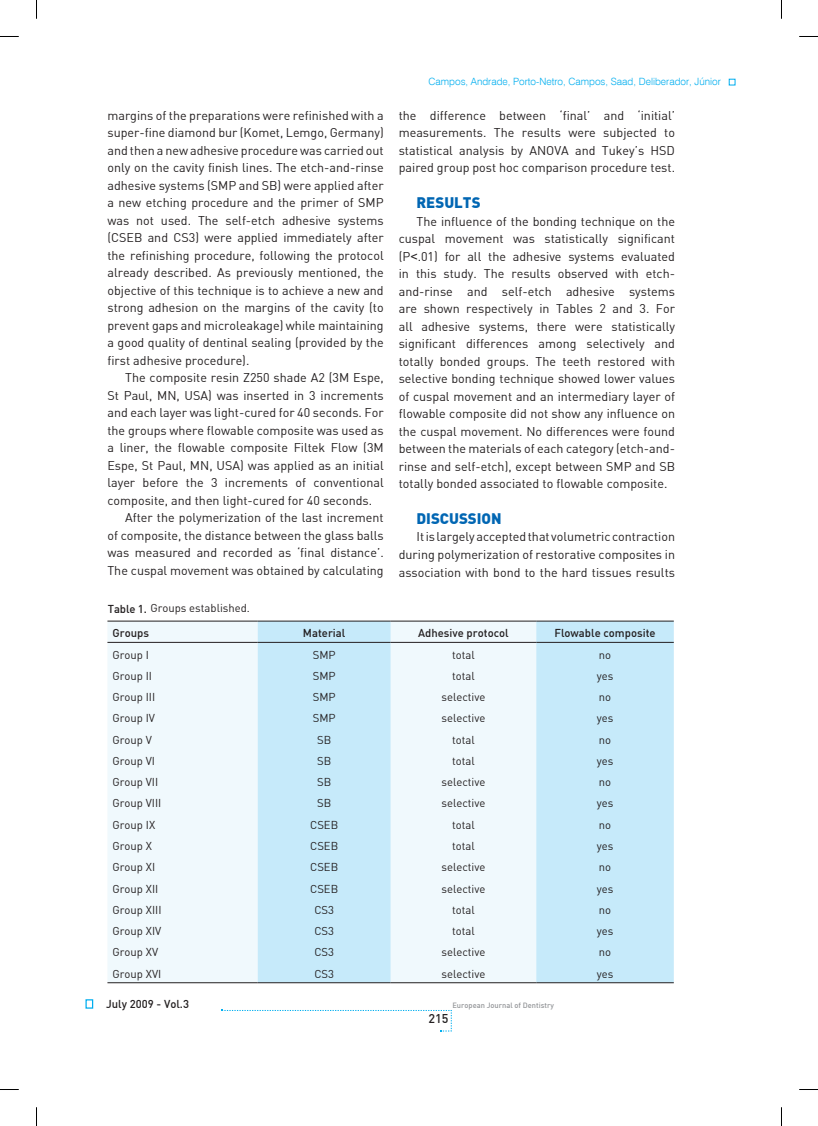
<style>
.page{position:relative;width:818px;height:1126px;background:#fff}
.page>*{position:absolute;margin:0;border:0;box-sizing:border-box;transform-origin:0 0}
.t1{font:15px "Din B Black";color:#0166b3}
.t2{font:12.5px/17.5px "Din B Regular";color:#231f20;text-align:justify}
.t3{font:12.5px "Din B Medium";color:#231f20}
.t4{font:11.25px "Din B Regular";color:#231f20}
.t5{font:11.25px "Din B Medium";color:#231f20}
.t6{font:300 10px "Swiss 721 BT";color:#00aeef}
.t7{font:7.5px "Din B Medium";color:#939598}
.s1{font-family:"Din B Medium"}
.s2{font-family:"Arial"}
</style>
<div class="page">
<div style="left:85px;top:999px;width:8px;height:9px;border:1px solid #00aeef"></div>
<svg style="left:222px;top:1009px;width:230px;height:22px"></svg>
<div style="left:107px;top:621px;width:150px;height:361px;background:#f0f9fd"></div>
<svg style="left:257px;top:621px;width:416px;height:361px;fill:#c6eafa"></svg>
<hr style="left:107px;top:642px;width:150px;height:1px;background:#231f20">
<hr style="left:257px;top:642px;width:133px;height:1px;background:#231f20">
<hr style="left:390px;top:642px;width:146px;height:1px;background:#231f20">
<hr style="left:536px;top:642px;width:137px;height:1px;background:#231f20">
<hr style="left:107px;top:620px;width:150px;height:1px;background:#231f20">
<hr style="left:257px;top:620px;width:133px;height:1px;background:#231f20">
<hr style="left:390px;top:620px;width:146px;height:1px;background:#231f20">
<hr style="left:536px;top:620px;width:137px;height:1px;background:#231f20">
<hr style="left:107px;top:982px;width:150px;height:1px;background:#231f20">
<hr style="left:257px;top:982px;width:133px;height:1px;background:#231f20">
<hr style="left:390px;top:982px;width:146px;height:1px;background:#231f20">
<hr style="left:536px;top:982px;width:137px;height:1px;background:#231f20">
<svg style="left:728px;top:79px;width:6px;height:6px"></svg>
<svg style="left:0;top:36px;width:19px;height:1px"></svg>
<svg style="left:799px;top:36px;width:18px;height:1px"></svg>
<svg style="left:0;top:1089px;width:19px;height:1px"></svg>
<svg style="left:799px;top:1089px;width:18px;height:1px"></svg>
<svg style="left:36px;top:0;width:1px;height:19px"></svg>
<svg style="left:36px;top:1107px;width:1px;height:18px"></svg>
<p class="t2" style="left:107px;top:106px;width:278px">margins of the preparations were refinished with a super-fine diamond bur (Komet, Lemgo, Germany) and then a new adhesive procedure was carried out only on the cavity finish lines. The etch-and-rinse adhesive systems (SMP and SB) were applied after a new etching procedure and the primer of SMP was not used. The self-etch adhesive systems (CSEB and CS3) were applied immediately after the refinishing procedure, following the protocol already described. As previously mentioned, the objective of this technique is to achieve a new and strong adhesion on the margins of the cavity (to prevent gaps and microleakage) while maintaining a good quality of dentinal sealing (provided by the first adhesive procedure).</p>
<p class="t2" style="left:125px;top:369px;width:260px">The composite resin Z250 shade A2 (3M Espe,</p>
<p class="t2" style="left:107px;top:386px;width:277px">St Paul, MN, USA) was inserted in 3 increments</p>
<p class="t2" style="left:107px;top:404px;width:277px">and each layer was light-cured for 40 seconds. For</p>
<p class="t2" style="left:107px;top:421px;width:277px">the groups where flowable composite was used as</p>
<p class="t2" style="left:107px;top:439px;width:277px">a liner, the flowable composite Filtek Flow (3M</p>
<p class="t2" style="left:107px;top:456px;width:277px">Espe, St Paul, MN, USA) was applied as an initial</p>
<p class="t2" style="left:107px;top:474px;width:277px">layer before the 3 increments of conventional</p>
<p class="t2" style="left:107px;top:491px;width:266px">composite, and then light-cured for 40 seconds.</p>
<p class="t2" style="left:125px;top:509px;width:260px">After the polymerization of the last increment</p>
<p class="t2" style="left:107px;top:526px;width:278px">of composite, the distance between the glass balls</p>
<p class="t2" style="left:107px;top:544px;width:277px">was measured and recorded as ‘final distance’.</p>
<p class="t2" style="left:107px;top:561px;width:277px">The cuspal movement was obtained by calculating</p>
<p class="t4" style="left:108px;top:601px;width:143px"><span class="s1">Table 1.</span> Groups established.</p>
<p class="t6" style="left:428px;top:76px;width:293px">Campos, Andrade, Porto-Netro, Campos, Saad, Deliberador, Júnior</p>
<p class="t2" style="left:398px;top:106px;width:277px">the difference between ‘final’ and ‘initial’ measurements. The results were subjected to statistical analysis by ANOVA and Tukey’s HSD paired group post hoc comparison procedure test.</p>
<p class="t1" style="left:416px;top:193px;width:66px">RESULTS</p>
<p class="t2" style="left:398px;top:212px;width:278px;text-indent:18px">The influence of the bonding technique on the cuspal movement was statistically significant (P<span class="s2">&lt;</span>.01) for all the adhesive systems evaluated in this study. The results observed with etch&shy;and-rinse and self-etch adhesive systems are shown respectively in Tables 2 and 3. For all adhesive systems, there were statistically significant differences among selectively and totally bonded groups. The teeth restored with selective bonding technique showed lower values of cuspal movement and an intermediary layer of flowable composite did not show any influence on the cuspal movement. No differences were found between the materials of each category (etch-and&shy;rinse and self-etch), except between SMP and SB totally bonded associated to flowable composite.</p>
<p class="t1" style="left:416px;top:508px;width:87px">DISCUSSION</p>
<p class="t2" style="left:398px;top:528px;width:277px;text-indent:18px">It is largely accepted that volumetric contraction during polymerization of restorative composites in association with bond to the hard tissues results</p>
<p class="t5" style="left:112px;top:626px;width:38px">Groups</p>
<p class="t5" style="left:303px;top:626px;width:44px">Material</p>
<p class="t5" style="left:418px;top:626px;width:92px">Adhesive protocol</p>
<p class="t5" style="left:554px;top:626px;width:103px">Flowable composite</p>
<p class="t4" style="left:112px;top:647px;width:38px">Group I</p>
<p class="t4" style="left:312px;top:647px;width:24px">SMP</p>
<p class="t4" style="left:452px;top:647px;width:24px">total</p>
<p class="t4" style="left:598px;top:647px;width:14px">no</p>
<p class="t4" style="left:112px;top:668px;width:41px">Group II</p>
<p class="t4" style="left:312px;top:668px;width:24px">SMP</p>
<p class="t4" style="left:452px;top:668px;width:24px">total</p>
<p class="t4" style="left:596px;top:668px;width:18px">yes</p>
<p class="t4" style="left:112px;top:690px;width:44px">Group III</p>
<p class="t4" style="left:312px;top:690px;width:24px">SMP</p>
<p class="t4" style="left:441px;top:690px;width:45px">selective</p>
<p class="t4" style="left:598px;top:690px;width:14px">no</p>
<p class="t4" style="left:112px;top:711px;width:44px">Group IV</p>
<p class="t4" style="left:312px;top:711px;width:24px">SMP</p>
<p class="t4" style="left:441px;top:711px;width:45px">selective</p>
<p class="t4" style="left:596px;top:711px;width:18px">yes</p>
<p class="t4" style="left:112px;top:732px;width:41px">Group V</p>
<p class="t4" style="left:317px;top:732px;width:16px">SB</p>
<p class="t4" style="left:452px;top:732px;width:24px">total</p>
<p class="t4" style="left:598px;top:732px;width:14px">no</p>
<p class="t4" style="left:112px;top:753px;width:44px">Group VI</p>
<p class="t4" style="left:317px;top:753px;width:16px">SB</p>
<p class="t4" style="left:452px;top:753px;width:24px">total</p>
<p class="t4" style="left:596px;top:753px;width:18px">yes</p>
<p class="t4" style="left:112px;top:775px;width:47px">Group VII</p>
<p class="t4" style="left:317px;top:775px;width:16px">SB</p>
<p class="t4" style="left:441px;top:775px;width:45px">selective</p>
<p class="t4" style="left:598px;top:775px;width:14px">no</p>
<p class="t4" style="left:112px;top:796px;width:50px">Group VIII</p>
<p class="t4" style="left:317px;top:796px;width:16px">SB</p>
<p class="t4" style="left:441px;top:796px;width:45px">selective</p>
<p class="t4" style="left:596px;top:796px;width:18px">yes</p>
<p class="t4" style="left:112px;top:817px;width:44px">Group IX</p>
<p class="t4" style="left:310px;top:817px;width:30px">CSEB</p>
<p class="t4" style="left:452px;top:817px;width:24px">total</p>
<p class="t4" style="left:598px;top:817px;width:14px">no</p>
<p class="t4" style="left:112px;top:838px;width:41px">Group X</p>
<p class="t4" style="left:310px;top:838px;width:30px">CSEB</p>
<p class="t4" style="left:452px;top:838px;width:24px">total</p>
<p class="t4" style="left:596px;top:838px;width:18px">yes</p>
<p class="t4" style="left:112px;top:860px;width:44px">Group XI</p>
<p class="t4" style="left:310px;top:860px;width:30px">CSEB</p>
<p class="t4" style="left:441px;top:860px;width:45px">selective</p>
<p class="t4" style="left:598px;top:860px;width:14px">no</p>
<p class="t4" style="left:112px;top:881px;width:47px">Group XII</p>
<p class="t4" style="left:310px;top:881px;width:30px">CSEB</p>
<p class="t4" style="left:441px;top:881px;width:45px">selective</p>
<p class="t4" style="left:596px;top:881px;width:18px">yes</p>
<p class="t4" style="left:112px;top:902px;width:50px">Group XIII</p>
<p class="t4" style="left:314px;top:902px;width:21px">CS3</p>
<p class="t4" style="left:452px;top:902px;width:24px">total</p>
<p class="t4" style="left:598px;top:902px;width:14px">no</p>
<p class="t4" style="left:112px;top:923px;width:50px">Group XIV</p>
<p class="t4" style="left:314px;top:923px;width:21px">CS3</p>
<p class="t4" style="left:452px;top:923px;width:24px">total</p>
<p class="t4" style="left:596px;top:923px;width:18px">yes</p>
<p class="t4" style="left:112px;top:945px;width:47px">Group XV</p>
<p class="t4" style="left:314px;top:945px;width:21px">CS3</p>
<p class="t4" style="left:441px;top:945px;width:45px">selective</p>
<p class="t4" style="left:598px;top:945px;width:14px">no</p>
<p class="t4" style="left:112px;top:966px;width:50px">Group XVI</p>
<p class="t4" style="left:314px;top:966px;width:21px">CS3</p>
<p class="t4" style="left:441px;top:966px;width:45px">selective</p>
<p class="t4" style="left:596px;top:966px;width:18px">yes</p>
<p class="t5" style="left:106px;top:996px;width:84px">July 2009 - Vol.3</p>
<p class="t7" style="left:452px;top:1000px;width:103px">European Journal of Dentistry</p>
<p class="t3" style="left:428px;top:1010px;width:21px">215</p>
</div>
